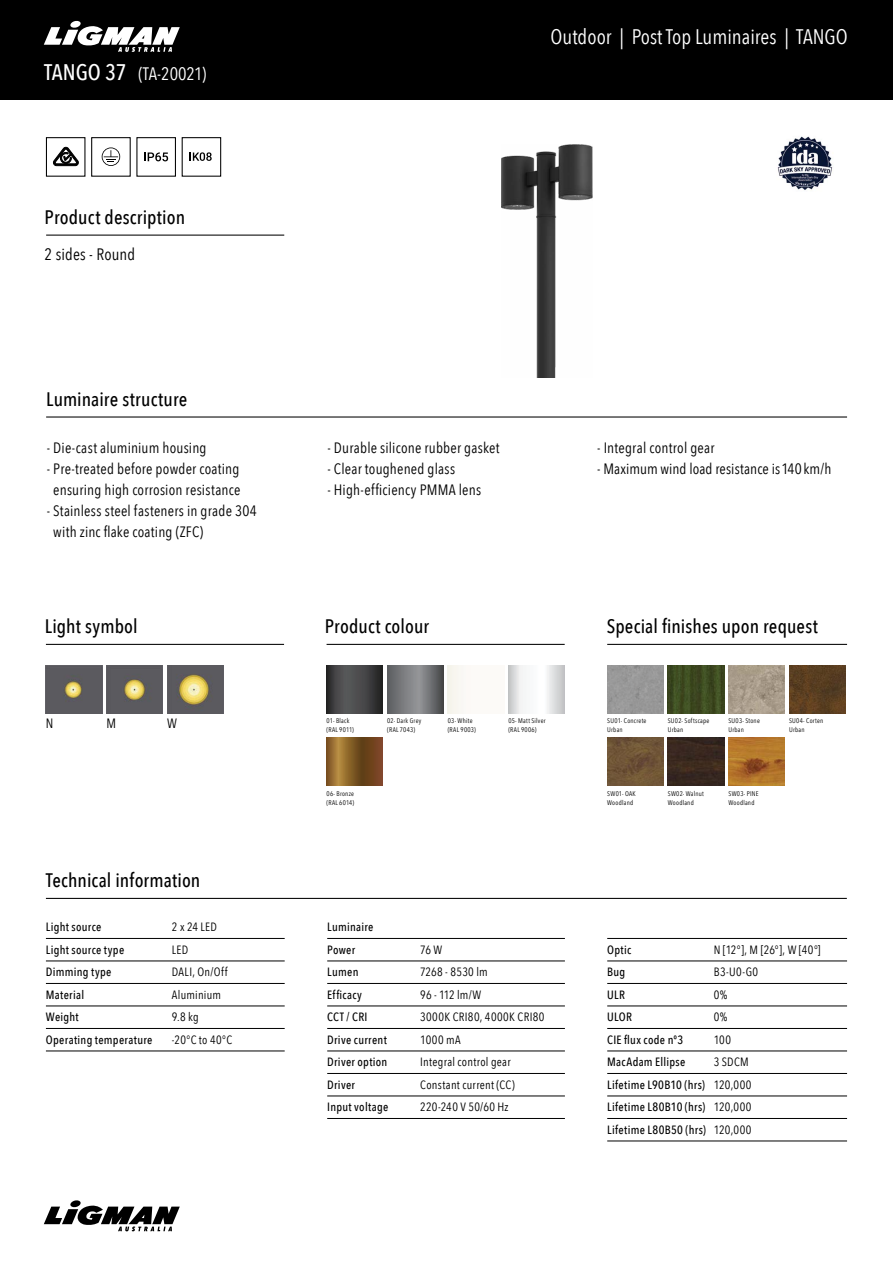
<style>
.page{position:relative;width:893px;height:1263px;background:#fff}
.page>*{position:absolute;margin:0;border:0;box-sizing:border-box;transform-origin:0 0}
.t1{font:21px "Avenir Next Condensed";color:#fff}
.t2{font:500 19.5px "Avenir Next Condensed";letter-spacing:.005em;color:#000}
.t3{font:18px "Avenir Next Condensed";color:#fff}
.t4{font:16.5px "Avenir Next Condensed";letter-spacing:.01em;color:#000}
.t5{font:15px/21px "Avenir Next Condensed";letter-spacing:.015em;color:#000;text-align:center}
.t6{font:13.5px "Avenir Next Condensed";color:#000}
.t7{font:500 12px/22.5px "Avenir Next Condensed";letter-spacing:.025em;color:#000}
.t8{font:12px "Avenir Next Condensed";letter-spacing:.025em;color:#000}
.t9{font:6.75px/9px "Avenir Next Condensed";letter-spacing:.035em;color:#000}
.s1{font-weight:500;font-size:22.5px}
.s2{font-weight:400}
</style>
<div class="page">
<svg style="left:102px;top:147px;width:18px;height:19px"></svg>
<div style="left:91px;top:137px;width:40px;height:40px;border:1px solid #000"></div>
<svg style="left:144px;top:152px;width:24px;height:9px"></svg>
<div style="left:136px;top:137px;width:40px;height:40px;border:1px solid #000"></div>
<svg style="left:190px;top:152px;width:22px;height:9px"></svg>
<div style="left:182px;top:137px;width:39px;height:40px;border:1px solid #000"></div>
<svg style="left:53px;top:147px;width:25px;height:19px"></svg>
<div style="left:46px;top:137px;width:39px;height:40px;border:1px solid #000"></div>
<hr style="left:46px;top:235px;width:238px;height:1px;background:#000">
<img style="left:777px;top:136px;width:56px;height:54px">
<hr style="left:46px;top:416px;width:801px;height:1px;background:#000">
<hr style="left:46px;top:938px;width:239px;height:1px;background:#000">
<hr style="left:46px;top:961px;width:239px;height:1px;background:#000">
<hr style="left:46px;top:983px;width:239px;height:1px;background:#000">
<hr style="left:46px;top:1006px;width:239px;height:1px;background:#000">
<hr style="left:46px;top:1028px;width:239px;height:1px;background:#000">
<hr style="left:46px;top:1051px;width:239px;height:1px;background:#000">
<hr style="left:46px;top:898px;width:801px;height:1px;background:#000">
<hr style="left:327px;top:938px;width:238px;height:1px;background:#000">
<hr style="left:327px;top:961px;width:238px;height:1px;background:#000">
<hr style="left:327px;top:983px;width:238px;height:1px;background:#000">
<hr style="left:327px;top:1006px;width:238px;height:1px;background:#000">
<hr style="left:327px;top:1028px;width:238px;height:1px;background:#000">
<hr style="left:327px;top:1051px;width:238px;height:1px;background:#000">
<hr style="left:327px;top:1073px;width:238px;height:1px;background:#000">
<hr style="left:327px;top:1096px;width:238px;height:1px;background:#000">
<hr style="left:327px;top:1118px;width:238px;height:1px;background:#000">
<hr style="left:607px;top:938px;width:240px;height:1px;background:#000">
<hr style="left:607px;top:961px;width:240px;height:1px;background:#000">
<hr style="left:607px;top:983px;width:240px;height:1px;background:#000">
<hr style="left:607px;top:1006px;width:240px;height:1px;background:#000">
<hr style="left:607px;top:1028px;width:240px;height:1px;background:#000">
<hr style="left:607px;top:1051px;width:240px;height:1px;background:#000">
<hr style="left:607px;top:1073px;width:240px;height:1px;background:#000">
<hr style="left:607px;top:1096px;width:240px;height:1px;background:#000">
<hr style="left:607px;top:1118px;width:240px;height:1px;background:#000">
<hr style="left:607px;top:1141px;width:240px;height:1px;background:#000">
<svg style="left:44px;top:1200px;width:136px;height:31px"></svg>
<div style="left:0;top:0;width:893px;height:99px;background:#000"></div>
<svg style="left:44px;top:20px;width:136px;height:32px"></svg>
<img style="left:502px;top:145px;width:91px;height:232px">
<div style="left:607px;top:665px;width:56px;height:48px;background:#989898"></div>
<img style="left:668px;top:665px;width:56px;height:48px">
<img style="left:728px;top:665px;width:57px;height:48px">
<img style="left:789px;top:665px;width:56px;height:48px">
<img style="left:607px;top:738px;width:56px;height:48px">
<img style="left:668px;top:738px;width:56px;height:48px">
<img style="left:728px;top:738px;width:57px;height:48px">
<img style="left:327px;top:665px;width:56px;height:48px">
<img style="left:387px;top:665px;width:56px;height:48px">
<img style="left:327px;top:738px;width:56px;height:48px">
<hr style="left:327px;top:644px;width:238px;height:1px;background:#000">
<hr style="left:607px;top:644px;width:240px;height:1px;background:#000">
<hr style="left:46px;top:644px;width:238px;height:1px;background:#000">
<img style="left:46px;top:665px;width:56px;height:48px">
<img style="left:107px;top:665px;width:56px;height:48px">
<img style="left:167px;top:665px;width:56px;height:48px">
<p class="t3" style="left:44px;top:58px;width:164px"><span class="s1">TANGO 37</span> (TA-20021)</p>
<h2 class="t2" style="left:45px;top:206px;width:142px">Product description</h2>
<p class="t4" style="left:45px;top:240px;width:92px">2 sides - Round</p>
<h2 class="t2" style="left:46px;top:387px;width:143px">Luminaire structure</h2>
<p class="t5" style="left:47px;top:436px;width:161px">- Die-cast aluminium housing</p>
<p class="t5" style="left:47px;top:457px;width:195px">- Pre-treated before powder coating ensuring high corrosion resistance</p>
<p class="t5" style="left:53px;top:499px;width:205px;text-align:left;text-indent:-6px">- Stainless steel fasteners in grade 304 with zinc flake coating (ZFC)</p>
<h1 class="t1" style="left:551px;top:19px;width:299px">Outdoor | Post Top Luminaires | TANGO</h1>
<p class="t5" style="left:327px;top:436px;width:174px">- Durable silicone rubber gasket</p>
<p class="t5" style="left:327px;top:457px;width:129px">- Clear toughened glass</p>
<p class="t5" style="left:327px;top:478px;width:155px">- High-efficiency PMMA lens</p>
<p class="t5" style="left:597px;top:436px;width:119px">- Integral control gear</p>
<p class="t5" style="left:597px;top:457px;width:236px">- Maximum wind load resistance is 140 km/h</p>
<h2 class="t2" style="left:45px;top:614px;width:95px">Light symbol</h2>
<h2 class="t2" style="left:325px;top:614px;width:106px">Product colour</h2>
<h2 class="t2" style="left:607px;top:614px;width:213px">Special finishes upon request</h2>
<p class="t6" style="left:46px;top:712px;width:9px">N</p>
<p class="t6" style="left:107px;top:712px;width:11px">M</p>
<p class="t6" style="left:167px;top:712px;width:11px">W</p>
<h2 class="t2" style="left:46px;top:868px;width:156px">Technical information</h2>
<p class="t7" style="left:46px;top:915px;width:57px">Light source</p>
<p class="t8" style="left:172px;top:916px;width:47px">2 x 24 LED</p>
<p class="t7" style="left:46px;top:938px;width:80px">Light source type</p>
<p class="t8" style="left:172px;top:939px;width:18px">LED</p>
<p class="t7" style="left:46px;top:960px;width:67px">Dimming type</p>
<p class="t8" style="left:172px;top:961px;width:57px">DALI, On/Off</p>
<p class="t7" style="left:46px;top:983px;width:40px">Material</p>
<p class="t8" style="left:172px;top:984px;width:51px">Aluminium</p>
<p class="t7" style="left:46px;top:1005px;width:34px">Weight</p>
<p class="t8" style="left:172px;top:1006px;width:28px">9.8 kg</p>
<p class="t7" style="left:46px;top:1028px;width:108px">Operating temperature</p>
<p class="t8" style="left:172px;top:1029px;width:62px">-20°C to 40°C</p>
<p class="t9" style="left:327px;top:716px;width:29px">01- Black (RAL 9011)</p>
<p class="t9" style="left:387px;top:716px;width:36px">02- Dark Grey (RAL 7043)</p>
<p class="t9" style="left:327px;top:788px;width:29px">06- Bronze (RAL 6014)</p>
<p class="t9" style="left:448px;top:716px;width:30px">03- White (RAL 9003)</p>
<p class="t9" style="left:508px;top:716px;width:39px">05- Matt Silver (RAL 9006)</p>
<p class="t9" style="left:607px;top:716px;width:41px">SU01- Concrete<br>Urban</p>
<p class="t9" style="left:668px;top:716px;width:43px">SU02- Softscape<br>Urban</p>
<p class="t9" style="left:728px;top:716px;width:33px">SU03- Stone<br>Urban</p>
<p class="t9" style="left:789px;top:716px;width:36px">SU04- Corten<br>Urban</p>
<p class="t9" style="left:607px;top:788px;width:30px">SW01- OAK<br>Woodland</p>
<p class="t9" style="left:668px;top:788px;width:38px">SW02- Walnut<br>Woodland</p>
<p class="t9" style="left:728px;top:788px;width:32px">SW03- PINE<br>Woodland</p>
<p class="t7" style="left:327px;top:915px;width:48px">Luminaire<br>Power</p>
<p class="t8" style="left:420px;top:939px;width:23px">76 W</p>
<p class="t7" style="left:327px;top:960px;width:33px">Lumen</p>
<p class="t8" style="left:420px;top:961px;width:69px">7268 - 8530 lm</p>
<p class="t7" style="left:327px;top:983px;width:36px">Efficacy</p>
<p class="t8" style="left:420px;top:984px;width:63px">96 - 112 lm/W</p>
<p class="t7" style="left:327px;top:1005px;width:42px">CCT / CRI</p>
<p class="t8" style="left:420px;top:1006px;width:126px">3000K CRI80, 4000K CRI80</p>
<p class="t7" style="left:327px;top:1028px;width:61px">Drive current</p>
<p class="t8" style="left:420px;top:1029px;width:42px">1000 mA</p>
<p class="t7" style="left:327px;top:1050px;width:62px">Driver option</p>
<p class="t8" style="left:420px;top:1051px;width:92px">Integral control gear</p>
<p class="t7" style="left:327px;top:1073px;width:29px">Driver</p>
<p class="t8" style="left:420px;top:1074px;width:96px">Constant current (CC)</p>
<p class="t7" style="left:327px;top:1095px;width:63px">Input voltage</p>
<p class="t8" style="left:420px;top:1096px;width:90px">220-240 V 50/60 Hz</p>
<p class="t7" style="left:607px;top:938px;width:26px">Optic</p>
<p class="t8" style="left:714px;top:939px;width:108px">N [12°], M [26°], W [40°]</p>
<p class="t7" style="left:607px;top:960px;width:20px">Bug</p>
<p class="t8" style="left:714px;top:961px;width:46px">B3-U0-G0</p>
<p class="t7" style="left:607px;top:983px;width:19px">ULR</p>
<p class="t8" style="left:714px;top:984px;width:15px">0%</p>
<p class="t7" style="left:607px;top:1005px;width:26px">ULOR</p>
<p class="t8" style="left:714px;top:1006px;width:15px">0%</p>
<p class="t7" style="left:607px;top:1028px;width:78px">CIE flux code nº3</p>
<p class="t8" style="left:714px;top:1029px;width:19px">100</p>
<p class="t7" style="left:607px;top:1050px;width:80px">MacAdam Ellipse</p>
<p class="t7" style="left:607px;top:1050px;width:146px;text-indent:106px"><span class="s2">3 SDCM<br></span>Lifetime L90B10 (hrs) <span class="s2">120,000<br></span>Lifetime L80B10 (hrs) <span class="s2">120,000<br></span>Lifetime L80B50 (hrs) <span class="s2">120,000</span></p>
</div>
